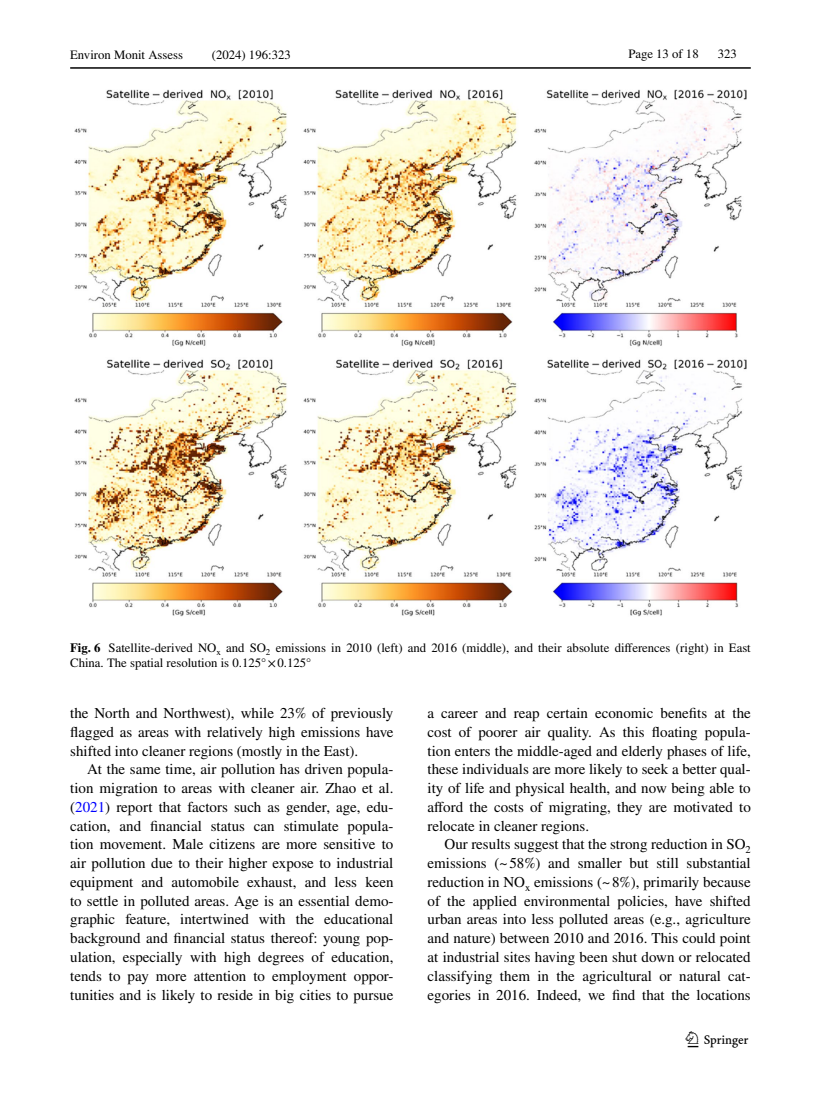
<style>
.page{position:relative;width:821px;height:1106px;background:#fff}
.page>*{position:absolute;margin:0;border:0;box-sizing:border-box;transform-origin:0 0}
.t1{font:22.5px "Springnew Regular 3";color:#000}
.t2{font:15px/18.8px "STIX";color:#000;text-align:justify}
.t3{font:12.75px/15px "STIX";color:#000}
.s1{font-weight:700}
.s2{color:#00f}
</style>
<div class="page">
<hr style="left:70px;top:67px;width:680px;height:2px;background:#000">
<img style="left:74px;top:89px;width:672px;height:528px">
<p class="t3" style="left:70px;top:48px;width:114px">Environ Monit Assess</p>
<p class="t3" style="left:212px;top:48px;width:80px">(2024) 196:323</p>
<p class="t3" style="left:628px;top:47px;width:72px">Page 13 of 18</p>
<p class="t3" style="left:718px;top:47px;width:21px">323</p>
<p class="t3" style="left:70px;top:641px;width:682px"><span class="s1">Fig. 6</span> Satellite-derived NO<sub>x</sub> and SO<sub>2</sub> emissions in 2010 (left) and 2016 (middle), and their absolute differences (right) in East<br>China. The spatial resolution is 0.125°×0.125°</p>
<p class="t2" style="left:70px;top:704px;width:325px">the North and Northwest), while 23% of previously flagged as areas with relatively high emissions have shifted into cleaner regions (mostly in the East).</p>
<p class="t2" style="left:70px;top:761px;width:325px;text-indent:17px">At the same time, air pollution has driven popula&shy;tion migration to areas with cleaner air. Zhao et al. (<span class="s2">2021</span>) report that factors such as gender, age, edu&shy;cation, and financial status can stimulate popula&shy;tion movement. Male citizens are more sensitive to air pollution due to their higher expose to industrial equipment and automobile exhaust, and less keen to settle in polluted areas. Age is an essential demo&shy;graphic feature, intertwined with the educational background and financial status thereof: young pop&shy;ulation, especially with high degrees of education, tends to pay more attention to employment oppor&shy;tunities and is likely to reside in big cities to pursue</p>
<p class="t2" style="left:427px;top:704px;width:325px">a career and reap certain economic benefits at the cost of poorer air quality. As this floating popula&shy;tion enters the middle-aged and elderly phases of life, these individuals are more likely to seek a better qual&shy;ity of life and physical health, and now being able to afford the costs of migrating, they are motivated to relocate in cleaner regions.</p>
<p class="t2" style="left:427px;top:836px;width:325px;text-indent:17px">Our results suggest that the strong reduction in SO<sub>2 </sub>emissions (~58%) and smaller but still substantial reduction in NO<sub>x</sub> emissions (~8%), primarily because of the applied environmental policies, have shifted urban areas into less polluted areas (e.g., agriculture and nature) between 2010 and 2016. This could point at industrial sites having been shut down or relocated classifying them in the agricultural or natural cat&shy;egories in 2016. Indeed, we find that the locations</p>
<h1 class="t1" style="left:687px;top:1031px;width:62px">1 3</h1>
</div>
